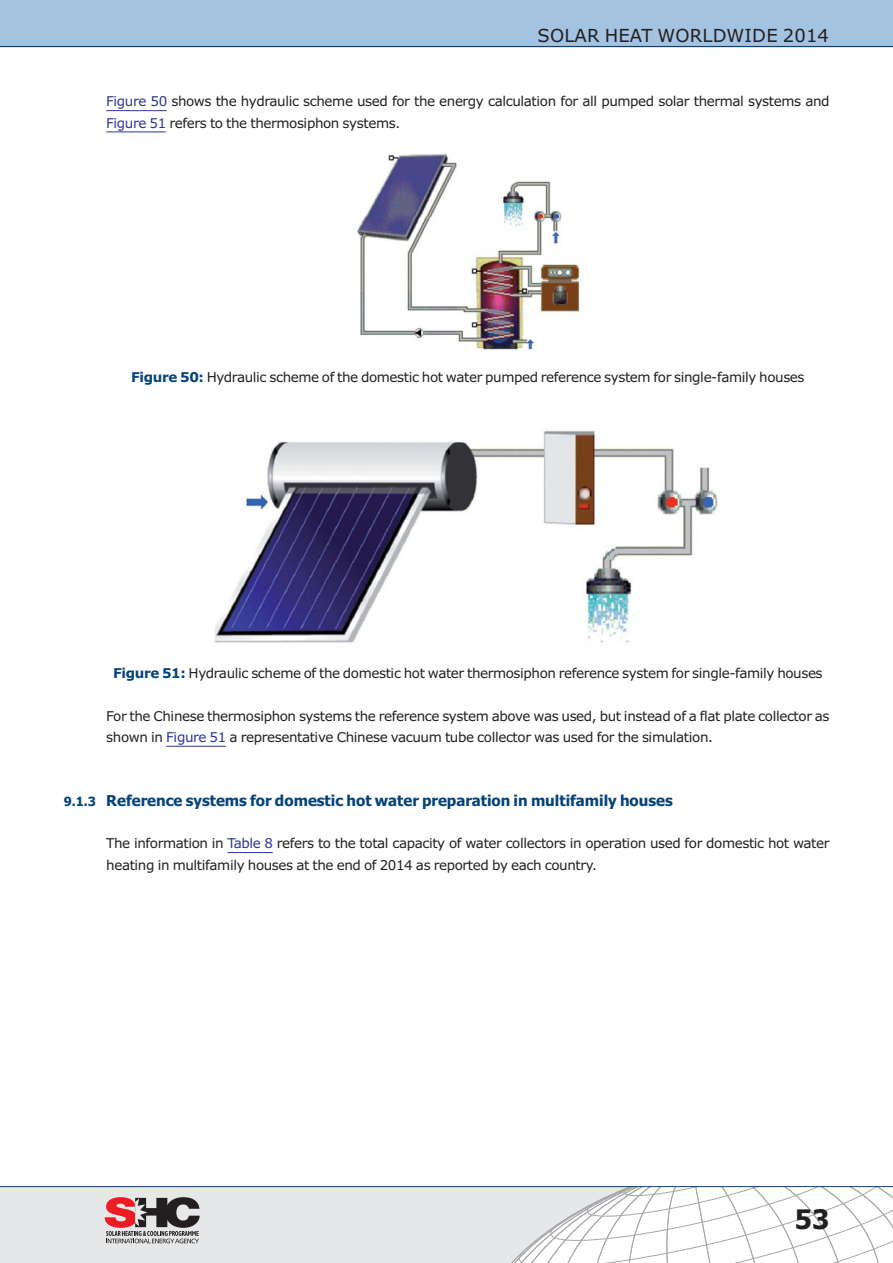
<style>
.page{position:relative;width:893px;height:1263px;background:#fff}
.page>*{position:absolute;margin:0;border:0;box-sizing:border-box;transform-origin:0 0}
.t1{font:700 27px "Tahoma";color:#231f20}
.t2{font:18px "Verdana";letter-spacing:.01em;color:#231f20}
.t3{font:700 15px "Tahoma";color:#06437a}
.t4{font:13.5px/21.3px "Verdana";letter-spacing:-.03em;color:#231f20}
.s1{color:#2d3695}
.s2{font-weight:700;color:#06437a}
.s3{font-size:12.75px}
</style>
<div class="page">
<div style="left:0;top:0;width:893px;height:46px;background:#a4c3e0"></div>
<hr style="left:0;top:46px;width:893px;height:1px;background:#06437a">
<div style="left:0;top:1186px;width:893px;height:77px;background:#e6e7e8"></div>
<svg style="left:105px;top:1197px;width:95px;height:46px"></svg>
<svg style="left:510px;top:1187px;width:383px;height:76px"></svg>
<hr style="left:0;top:1186px;width:893px;height:1px;background:#06437a">
<hr style="left:106px;top:110px;width:61px;height:1px;background:#2d3695">
<hr style="left:106px;top:132px;width:60px;height:1px;background:#2d3695">
<hr style="left:166px;top:746px;width:60px;height:1px;background:#2d3695">
<hr style="left:228px;top:852px;width:45px;height:1px;background:#2d3695">
<img style="left:356px;top:153px;width:225px;height:197px">
<img style="left:214px;top:430px;width:506px;height:213px">
<h2 class="t2" style="left:538px;top:28px;width:293px">SOLAR HEAT WORLDWIDE 2014</h2>
<p class="t4" style="left:106px;top:92px;width:725px"><span class="s1">Figure 50</span> shows the hydraulic scheme used for the energy calculation for all pumped solar thermal systems and<br><span class="s1">Figure 51</span> refers to the thermosiphon systems.</p>
<p class="t4" style="left:131px;top:368px;width:675px"><span class="s2">Figure 50:</span> Hydraulic scheme of the domestic hot water pumped reference system for single-family houses</p>
<p class="t4" style="left:113px;top:664px;width:711px"><span class="s2">Figure 51:</span> Hydraulic scheme of the domestic hot water thermosiphon reference system for single-family houses</p>
<p class="t4" style="left:106px;top:706px;width:725px">For the Chinese thermosiphon systems the reference system above was used, but instead of a flat plate collector as shown in <span class="s1">Figure 51</span> a representative Chinese vacuum tube collector was used for the simulation.</p>
<p class="t3" style="left:64px;top:794px;width:610px"><span class="s3">9.1.3</span> Reference systems for domestic hot water preparation in multifamily houses</p>
<p class="t4" style="left:106px;top:834px;width:725px">The information in <span class="s1">Table 8</span> refers to the total capacity of water collectors in operation used for domestic hot water heating in multifamily houses at the end of 2014 as reported by each country.</p>
<h1 class="t1" style="left:795px;top:1209px;width:36px">53</h1>
</div>
